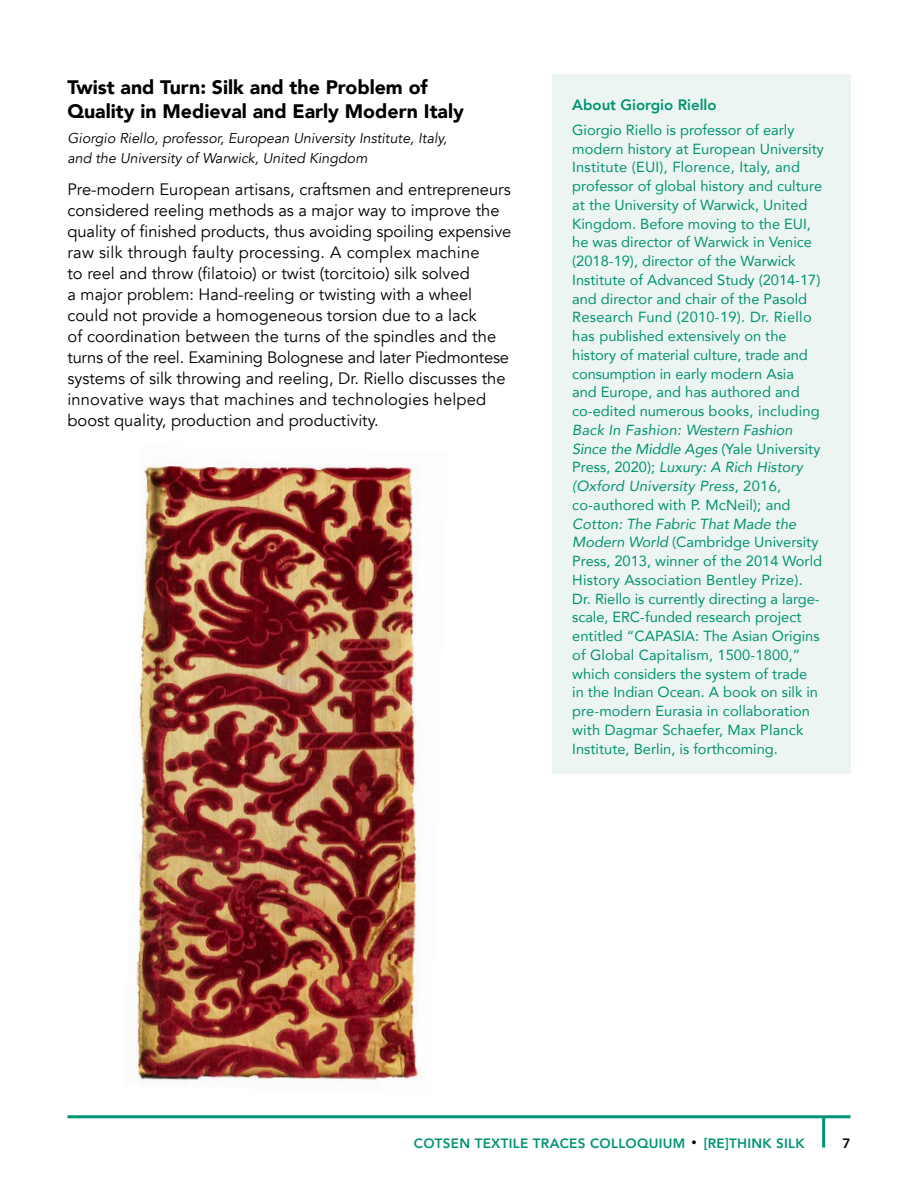
<style>
.page{position:relative;width:918px;height:1188px;background:#fff}
.page>*{position:absolute;margin:0;border:0;box-sizing:border-box;transform-origin:0 0}
.t1{font:900 19.5px/24.8px "Avenir";color:#000}
.t2{font:16.5px/21px "Avenir";color:#000}
.t3{font:800 15px "Avenir";color:#009373}
.t4{font:14.7px/18.8px "Avenir";color:#009373}
.t5{font:italic 14.7px/18.8px "Avenir";color:#009373}
.t6{font:italic 14.25px/19.5px "Avenir";color:#000}
.t7{font:800 13.5px "Avenir";letter-spacing:.02em;color:#009373}
.t8{font:800 13.5px "Avenir";color:#000}
.s1{font-style:normal}
.s2{font-style:italic}
.s3{font-weight:300;font-size:10.5px;color:#000}
</style>
<div class="page">
<div style="left:552px;top:74px;width:298px;height:700px;background:#edf5f2"></div>
<img style="left:132px;top:462px;width:294px;height:621px">
<hr style="left:822px;top:1117px;width:3px;height:31px;background:#009373">
<hr style="left:68px;top:1115px;width:782px;height:3px;background:#009373">
<h1 class="t1" style="left:68px;top:74px;width:398px">Twist and Turn: Silk and the Problem of<br>Quality in Medieval and Early Modern Italy</h1>
<p class="t6" style="left:68px;top:129px;width:381px">Giorgio Riello, professor, European University Institute, Italy, and the University of Warwick, United Kingdom</p>
<p class="t2" style="left:68px;top:179px;width:445px">Pre-modern European artisans, craftsmen and entrepreneurs considered reeling methods as a major way to improve the quality of finished products, thus avoiding spoiling expensive raw silk through faulty processing. A complex machine<br>to reel and throw (filatoio) or twist (torcitoio) silk solved<br>a major problem: Hand-reeling or twisting with a wheel could not provide a homogeneous torsion due to a lack<br>of coordination between the turns of the spindles and the turns of the reel. Examining Bolognese and later Piedmontese systems of silk throwing and reeling, Dr. Riello discusses the innovative ways that machines and technologies helped boost quality, production and productivity.</p>
<p class="t3" style="left:572px;top:93px;width:146px">About Giorgio Riello</p>
<p class="t4" style="left:572px;top:120px;width:253px">Giorgio Riello is professor of early modern history at European University Institute (EUI), Florence, Italy, and professor of global history and culture at the University of Warwick, United Kingdom. Before moving to the EUI, he was director of Warwick in Venice (2018-19), director of the Warwick Institute of Advanced Study (2014-17) and director and chair of the Pasold Research Fund (2010-19). Dr. Riello has published extensively on the history of material culture, trade and consumption in early modern Asia<br>and Europe, and has authored and co-edited numerous books, including</p>
<p class="t5" style="left:572px;top:420px;width:250px">Back In Fashion: Western Fashion Since the Middle Ages <span class="s1">(Yale University Press, 2020);</span> Luxury: A Rich History (Oxford University Press<span class="s1">, 2016, co-authored with P. McNeil); and</span></p>
<p class="t4" style="left:572px;top:514px;width:251px"><span class="s2">Cotton: The Fabric That Made the Modern World</span> (Cambridge University Press, 2013, winner of the 2014 World History Association Bentley Prize).<br>Dr. Riello is currently directing a large&shy;scale, ERC-funded research project entitled “CAPASIA: The Asian Origins of Global Capitalism, 1500-1800,” which considers the system of trade in the Indian Ocean. A book on silk in pre-modern Eurasia in collaboration with Dagmar Schaefer, Max Planck Institute, Berlin, is forthcoming.</p>
<p class="t7" style="left:414px;top:1132px;width:392px">COTSEN TEXTILE TRACES COLLOQUIUM <span class="s3">•</span> [RE]THINK SILK</p>
<p class="t8" style="left:843px;top:1132px;width:9px">7</p>
</div>
